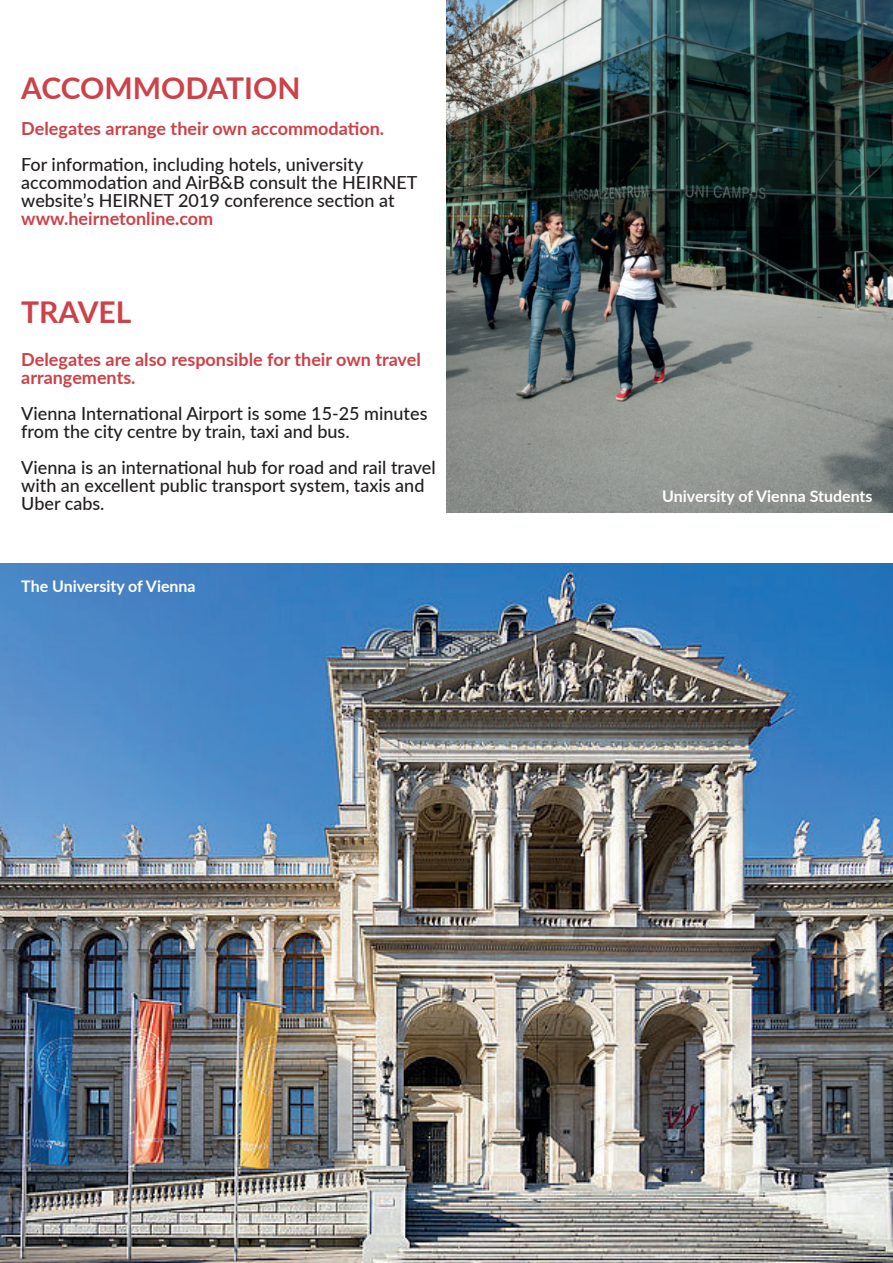
<style>
.page{position:relative;width:893px;height:1263px;background:#fff}
.page>*{position:absolute;margin:0;border:0;box-sizing:border-box;transform-origin:0 0}
.t1{font:700 30px "Lato";color:#cd4149}
.t2{font:500 18px/18px "Lato";color:#231f20}
.t3{font:700 18px/18px "Lato";color:#cd4149}
.t4{font:700 15.9px "Lato";color:#fff}
</style>
<div class="page">
<img style="left:446px;top:0;width:447px;height:512px">
<img style="left:0;top:563px;width:893px;height:700px">
<h1 class="t1" style="left:21px;top:66px;width:281px">ACCOMMODATION</h1>
<p class="t3" style="left:21px;top:118px;width:364px">Delegates arrange their own accommodation.</p>
<p class="t2" style="left:21px;top:154px;width:398px">For information, including hotels, university accommodation and AirB&amp;B consult the HEIRNET website’s HEIRNET 2019 conference section at</p>
<p class="t3" style="left:21px;top:208px;width:194px">www.heirnetonline.com</p>
<h1 class="t1" style="left:21px;top:290px;width:112px">TRAVEL</h1>
<p class="t3" style="left:21px;top:350px;width:401px">Delegates are also responsible for their own travel arrangements.</p>
<p class="t2" style="left:21px;top:404px;width:408px">Vienna International Airport is some 15-25 minutes from the city centre by train, taxi and bus.</p>
<p class="t2" style="left:21px;top:458px;width:416px">Vienna is an international hub for road and rail travel with an excellent public transport system, taxis and<br>Uber cabs.</p>
<p class="t4" style="left:21px;top:575px;width:176px">The University of Vienna</p>
<p class="t4" style="left:662px;top:484px;width:212px">University of Vienna Students</p>
</div>
